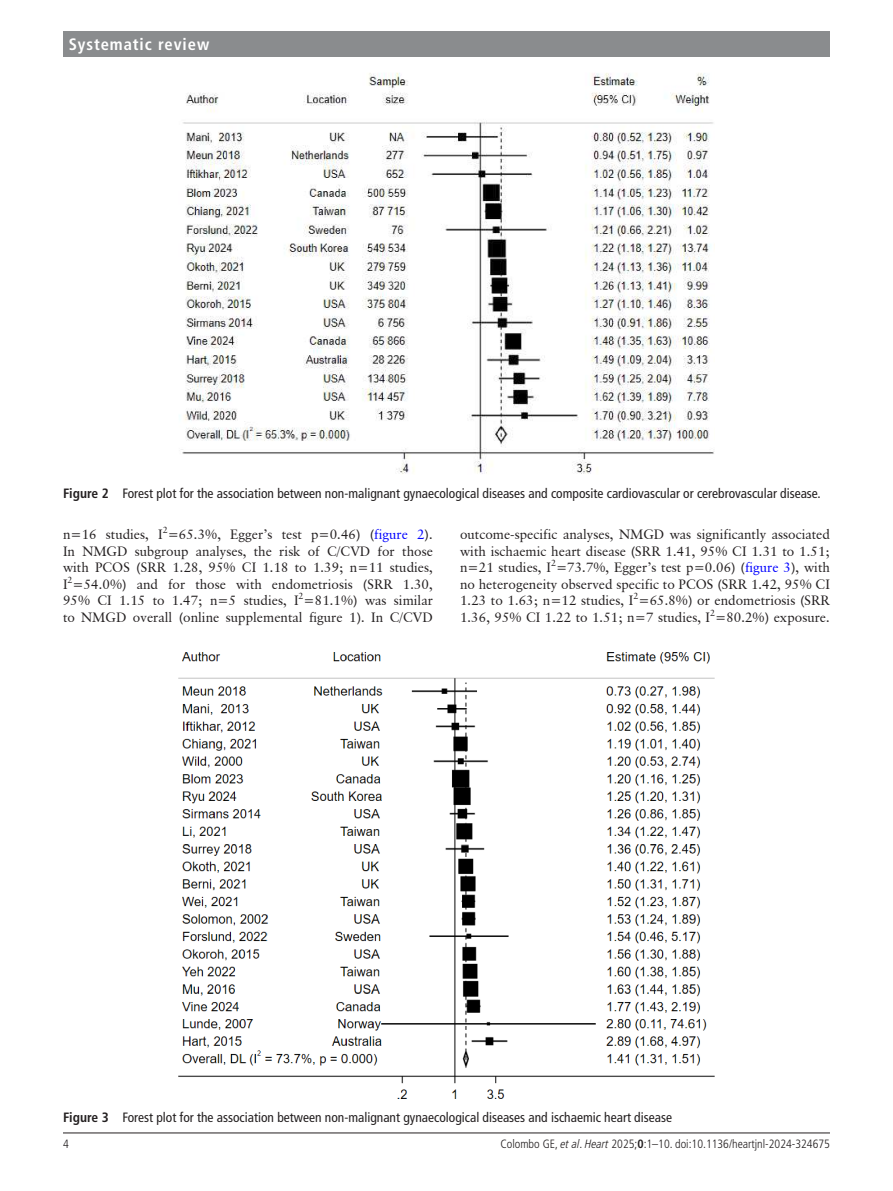
<style>
.page{position:relative;width:893px;height:1191px;background:#fff}
.page>*{position:absolute;margin:0;border:0;box-sizing:border-box;transform-origin:0 0}
.t1{font:700 condensed 16.5px "Frutiger LT Pro";letter-spacing:.055em;color:#fff}
.t2{font:13.5px/16.5px "Classical Garamond BT";color:#231f20;text-align:justify}
.t3{font:condensed 13.5px "Frutiger LT Pro";color:#231f20}
.t4{font:300 condensed 12px "Frutiger LT Pro";color:#231f20}
.s1{font-weight:700}
.s2{color:#00f}
.s3{font-style:italic}
</style>
<div class="page">
<hr style="left:63px;top:1132px;width:767px;height:1px;background:#231f20">
<div style="left:63px;top:31px;width:767px;height:25px;background:#8a8c8e"></div>
<img style="left:179px;top:72px;width:535px;height:402px">
<img style="left:178px;top:652px;width:537px;height:446px">
<p class="t1" style="left:69px;top:34px;width:142px">Systematic review</p>
<p class="t3" style="left:63px;top:485px;width:759px"><span class="s1">Figure 2</span> Forest plot for the association between non-malignant gynaecological diseases and composite cardiovascular or cerebrovascular disease.</p>
<p class="t2" style="left:63px;top:526px;width:371px">n=16 studies, I<sup>2</sup>=65.3%, Egger’s test p=0.46) (<span class="s2">figure 2</span>).<br>In NMGD subgroup analyses, the risk of C/CVD for those with PCOS (SRR 1.28, 95% CI 1.18 to 1.39; n=11 studies, I<sup>2</sup>=54.0%) and for those with endometriosis (SRR 1.30, 95% CI 1.15 to 1.47; n=5 studies, I<sup>2</sup>=81.1%) was similar to NMGD overall (online supplemental figure 1). In C/CVD</p>
<p class="t2" style="left:460px;top:526px;width:371px">outcome-specific analyses, NMGD was significantly associated with ischaemic heart disease (SRR 1.41, 95% CI 1.31 to 1.51; n=21 studies, I<sup>2</sup>=73.7%, Egger’s test p=0.06) (<span class="s2">figure 3</span>), with no heterogeneity observed specific to PCOS (SRR 1.42, 95% CI 1.23 to 1.63; n=12 studies, I<sup>2</sup>=65.8%) or endometriosis (SRR 1.36, 95% CI 1.22 to 1.51; n=7 studies, I<sup>2</sup>=80.2%) exposure.</p>
<p class="t3" style="left:63px;top:1109px;width:610px"><span class="s1">Figure 3</span> Forest plot for the association between non-malignant gynaecological diseases and ischaemic heart disease</p>
<p class="t4" style="left:63px;top:1136px;width:7px">4</p>
<p class="t4" style="left:500px;top:1136px;width:331px">Colombo GE, <span class="s3">et al</span>. <span class="s3">Heart</span> 2025;<span class="s1">0</span>:1–10. doi:10.1136/heartjnl-2024-324675</p>
</div>
